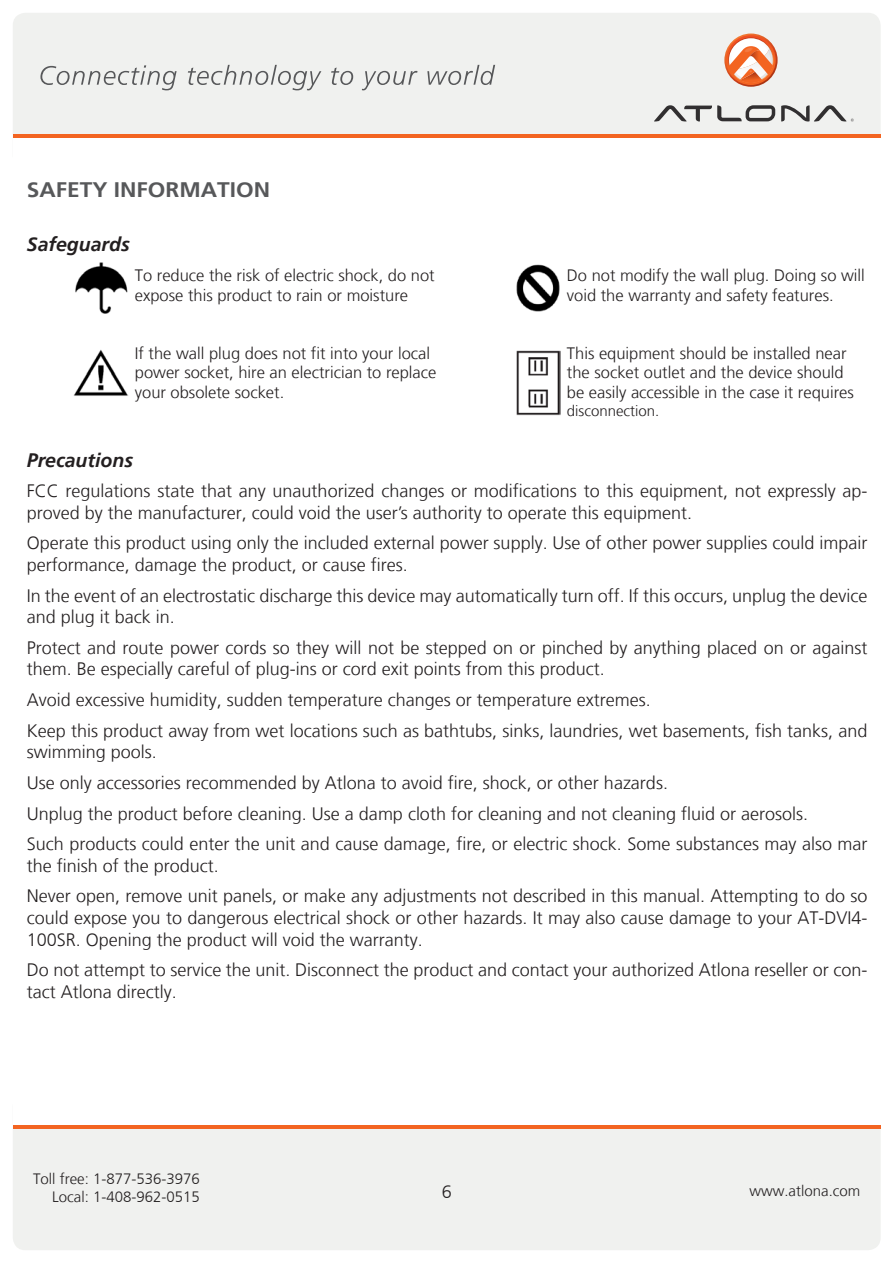
<style>
.page{position:relative;width:893px;height:1263px;background:#fff}
.page>*{position:absolute;margin:0;border:0;box-sizing:border-box;transform-origin:0 0}
.t1{font:700 21px "Frutiger LT";color:#57585a;scale:1.08 1}
.t2{font:italic 700 19.5px "Frutiger LT";color:#231f20}
.t3{font:300 18px/21.6px "Frutiger LT";color:#231f20}
.t4{font:300 16.5px "Frutiger LT";color:#231f20}
.t5{font:300 15px/18px "Frutiger LT";color:#231f20;text-align:right}
</style>
<div class="page">
<div style="left:13px;top:1094px;width:868px;height:156px;background:#f0f1ef;border-radius:13px"></div>
<div style="left:13px;top:1091px;width:868px;height:36px;background:#fff"></div>
<hr style="left:13px;top:1125px;width:868px;height:3px;background:#f36421">
<div style="left:13px;top:13px;width:868px;height:156px;background:#f0f1ef;border-radius:13px"></div>
<div style="left:13px;top:136px;width:868px;height:36px;background:#fff"></div>
<hr style="left:13px;top:134px;width:868px;height:4px;background:#f36421">
<svg style="left:654px;top:105px;width:121px;height:16px"></svg>
<svg style="left:781px;top:105px;width:73px;height:17px"></svg>
<svg style="left:724px;top:34px;width:54px;height:53px"></svg>
<svg style="left:726px;top:35px;width:50px;height:50px"></svg>
<svg style="left:728px;top:37px;width:46px;height:46px"></svg>
<svg style="left:40px;top:65px;width:137px;height:25px"></svg>
<svg style="left:188px;top:65px;width:133px;height:25px"></svg>
<svg style="left:331px;top:68px;width:22px;height:17px"></svg>
<svg style="left:362px;top:71px;width:55px;height:19px"></svg>
<svg style="left:427px;top:65px;width:68px;height:20px"></svg>
<img style="left:75px;top:262px;width:53px;height:52px">
<img style="left:73px;top:350px;width:56px;height:46px">
<img style="left:516px;top:264px;width:44px;height:47px">
<img style="left:516px;top:350px;width:44px;height:65px">
<p class="t1" style="left:27px;top:178px;width:227px">SAFETY INFORMATION</p>
<p class="t2" style="left:27px;top:232px;width:104px">Safeguards</p>
<p class="t4" style="left:135px;top:266px;width:301px">To reduce the risk of electric shock, do not</p>
<p class="t4" style="left:567px;top:266px;width:300px">Do not modify the wall plug. Doing so will</p>
<p class="t4" style="left:135px;top:286px;width:275px">expose this product to rain or moisture</p>
<p class="t4" style="left:567px;top:286px;width:268px">void the warranty and safety features.</p>
<p class="t4" style="left:135px;top:344px;width:297px">If the wall plug does not fit into your local</p>
<p class="t4" style="left:567px;top:344px;width:281px">This equipment should be installed near</p>
<p class="t4" style="left:135px;top:363px;width:303px">power socket, hire an electrician to replace</p>
<p class="t4" style="left:567px;top:363px;width:278px">the socket outlet and the device should</p>
<p class="t4" style="left:135px;top:383px;width:151px">your obsolete socket.</p>
<p class="t4" style="left:567px;top:383px;width:288px">be easily accessible in the case it requires</p>
<p class="t5" style="left:567px;top:402px;width:94px">disconnection.</p>
<p class="t2" style="left:27px;top:448px;width:108px">Precautions</p>
<p class="t3" style="left:27px;top:480px;width:842px">FCC regulations state that any unauthorized changes or modifications to this equipment, not expressly ap&shy;proved by the manufacturer, could void the user’s authority to operate this equipment.</p>
<p class="t3" style="left:27px;top:533px;width:842px">Operate this product using only the included external power supply. Use of other power supplies could impair performance, damage the product, or cause fires.</p>
<p class="t3" style="left:27px;top:585px;width:842px">In the event of an electrostatic discharge this device may automatically turn off. If this occurs, unplug the device and plug it back in.</p>
<p class="t3" style="left:27px;top:637px;width:842px">Protect and route power cords so they will not be stepped on or pinched by anything placed on or against them. Be especially careful of plug-ins or cord exit points from this product.</p>
<p class="t3" style="left:27px;top:689px;width:626px">Avoid excessive humidity, sudden temperature changes or temperature extremes.</p>
<p class="t3" style="left:27px;top:720px;width:842px">Keep this product away from wet locations such as bathtubs, sinks, laundries, wet basements, fish tanks, and swimming pools.</p>
<p class="t3" style="left:27px;top:772px;width:643px">Use only accessories recommended by Atlona to avoid fire, shock, or other hazards.</p>
<p class="t3" style="left:27px;top:803px;width:783px">Unplug the product before cleaning. Use a damp cloth for cleaning and not cleaning fluid or aerosols.</p>
<p class="t3" style="left:27px;top:833px;width:842px">Such products could enter the unit and cause damage, fire, or electric shock. Some substances may also mar the finish of the product.</p>
<p class="t3" style="left:27px;top:885px;width:842px;text-align:justify">Never open, remove unit panels, or make any adjustments not described in this manual. Attempting to do so could expose you to dangerous electrical shock or other hazards. It may also cause damage to your AT-DVI4- 100SR. Opening the product will void the warranty.</p>
<p class="t3" style="left:27px;top:959px;width:842px">Do not attempt to service the unit. Disconnect the product and contact your authorized Atlona reseller or con&shy;tact Atlona directly.</p>
<p class="t5" style="left:33px;top:1170px;width:168px">Toll free: 1-877-536-3976<br>Local: 1-408-962-0515</p>
<p class="t3" style="left:442px;top:1181px;width:12px">6</p>
<p class="t5" style="left:749px;top:1181px;width:112px">www.atlona.com</p>
</div>
